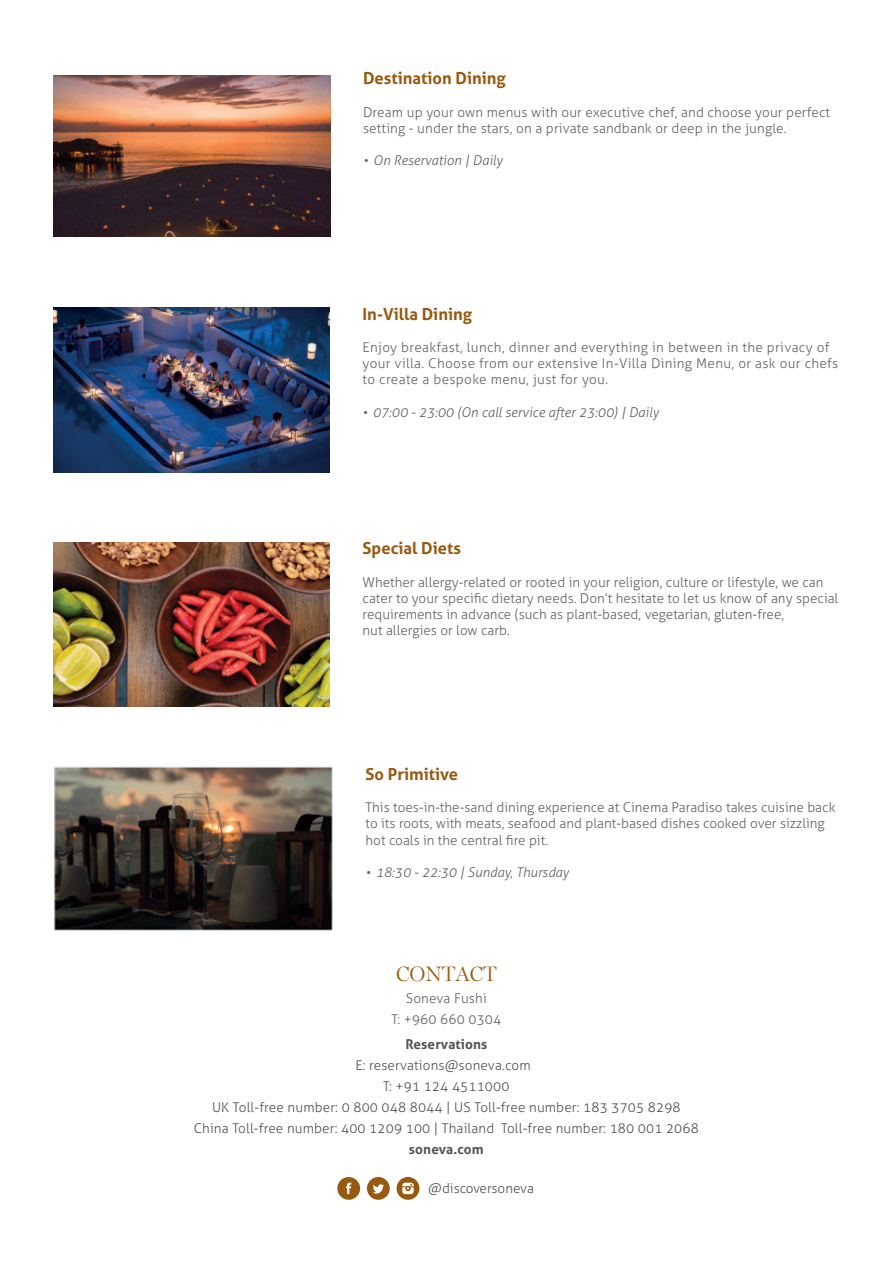
<style>
.page{position:relative;width:893px;height:1263px;background:#fff}
.page>*{position:absolute;margin:0;border:0;box-sizing:border-box;transform-origin:0 0}
.t1{font:300 21px "Miller Display";letter-spacing:.01em;color:#975a11}
.t2{font:700 16.5px "Aller";color:#975a11}
.t3{font:300 13.5px/16.2px "Aller";color:#636466}
.t4{font:300 13.5px/21px "Aller";letter-spacing:.01em;color:#515557;text-align:center}
.t5{font:300 13.5px/16.2px "Aller";letter-spacing:.025em;color:#636466}
.t6{font:italic 300 13.5px "Aller";color:#636466}
.t7{font:700 13.5px "Aller";letter-spacing:.01em;color:#515557}
</style>
<div class="page">
<img style="left:54px;top:75px;width:276px;height:162px">
<img style="left:53px;top:307px;width:277px;height:165px">
<img style="left:53px;top:542px;width:276px;height:165px">
<svg style="left:367px;top:1177px;width:23px;height:23px"></svg>
<svg style="left:337px;top:1177px;width:23px;height:23px"></svg>
<div style="left:397px;top:1177px;width:22px;height:23px;background:#975a11;border-radius:50%"></div>
<svg style="left:402px;top:1183px;width:12px;height:11px"></svg>
<img style="left:54px;top:766px;width:279px;height:165px">
<p class="t2" style="left:363px;top:68px;width:144px">Destination Dining</p>
<p class="t3" style="left:363px;top:104px;width:469px">Dream up your own menus with our executive chef, and choose your perfect setting - under the stars, on a private sandbank or deep in the jungle.</p>
<p class="t6" style="left:363px;top:152px;width:141px">• On Reservation | Daily</p>
<p class="t2" style="left:363px;top:303px;width:111px">In-Villa Dining</p>
<p class="t5" style="left:363px;top:339px;width:477px">Enjoy breakfast, lunch, dinner and everything in between in the privacy of your villa. Choose from our extensive In-Villa Dining Menu, or ask our chefs to create a bespoke menu, just for you.</p>
<p class="t6" style="left:363px;top:404px;width:298px">• 07:00 - 23:00 (On call service after 23:00) | Daily</p>
<p class="t2" style="left:363px;top:538px;width:100px">Special Diets</p>
<p class="t3" style="left:363px;top:574px;width:477px">Whether allergy-related or rooted in your religion, culture or lifestyle, we can cater to your specific dietary needs. Don’t hesitate to let us know of any special requirements in advance (such as plant-based, vegetarian, gluten-free,<br>nut allergies or low carb.</p>
<p class="t2" style="left:366px;top:764px;width:94px">So Primitive</p>
<p class="t3" style="left:366px;top:799px;width:471px">This toes-in-the-sand dining experience at Cinema Paradiso takes cuisine back to its roots, with meats, seafood and plant-based dishes cooked over sizzling hot coals in the central fire pit.</p>
<p class="t6" style="left:366px;top:864px;width:205px">• 18:30 - 22:30 | Sunday, Thursday</p>
<h1 class="t1" style="left:396px;top:961px;width:102px">CONTACT</h1>
<p class="t3" style="left:391px;top:988px;width:111px;line-height:21px;text-align:center">Soneva Fushi<br>T: +960 660 0304</p>
<p class="t7" style="left:405px;top:1036px;width:84px">Reservations</p>
<p class="t4" style="left:194px;top:1055px;width:507px">E: reservations@soneva.com<br>T: +91 124 4511000<br>UK Toll-free number: 0 800 048 8044 | US Toll-free number: 183 3705 8298<br>China Toll-free number: 400 1209 100 | Thailand Toll-free number: 180 001 2068</p>
<p class="t7" style="left:409px;top:1141px;width:76px">soneva.com</p>
<p class="t4" style="left:428px;top:1178px;width:107px">@discoversoneva</p>
</div>
